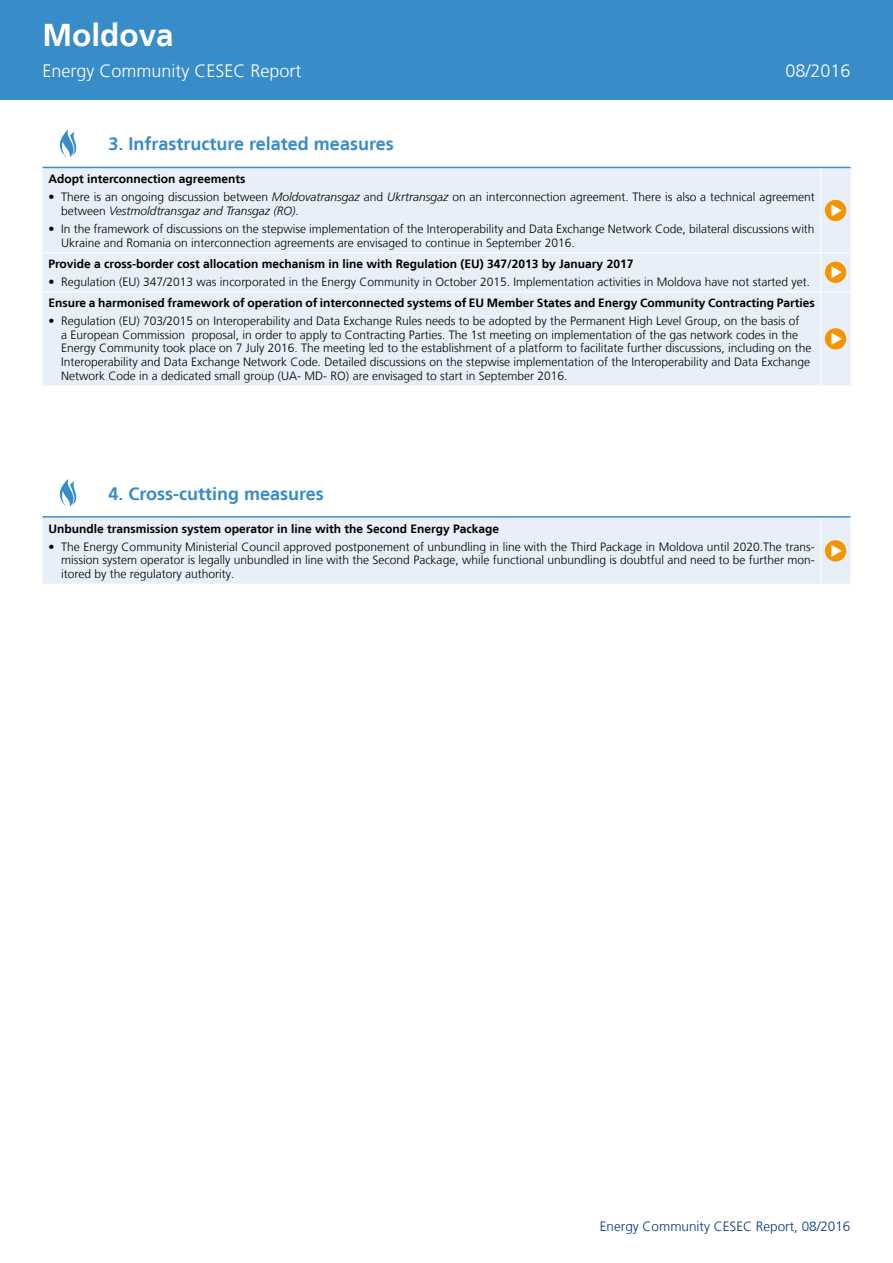
<style>
.page{position:relative;width:893px;height:1263px;background:#fff}
.page>*{position:absolute;margin:0;border:0;box-sizing:border-box;transform-origin:0 0}
.t1{font:700 31.5px "Frutiger LT";color:#fff}
.t2{font:700 18px "Frutiger LT";color:#388cc7}
.t3{font:300 18px "Frutiger LT";color:#fff}
.t4{font:300 13.5px "Frutiger LT";color:#003882}
.t5{font:300 12px/13.8px "Frutiger LT";color:#000}
.t6{font:700 12px "Frutiger LT";color:#000}
.s1{font-style:italic}
</style>
<div class="page">
<div style="left:0;top:0;width:893px;height:99px;background:#388cc7"></div>
<svg style="left:59px;top:129px;width:18px;height:28px"></svg>
<div style="left:43px;top:168px;width:807px;height:218px;background:#e8eff8"></div>
<hr style="left:820px;top:168px;width:1px;height:84px;background:#fff">
<hr style="left:820px;top:253px;width:1px;height:38px;background:#fff">
<hr style="left:820px;top:292px;width:1px;height:94px;background:#fff">
<hr style="left:43px;top:291px;width:778px;height:1px;background:#fff">
<svg style="left:821px;top:291px;width:29px;height:1px"></svg>
<hr style="left:43px;top:252px;width:778px;height:1px;background:#fff">
<svg style="left:821px;top:252px;width:29px;height:1px"></svg>
<div style="left:825px;top:200px;width:21px;height:21px;background:#f39400;border-radius:50%"></div>
<svg style="left:831px;top:205px;width:11px;height:11px"></svg>
<div style="left:825px;top:262px;width:21px;height:21px;background:#f39400;border-radius:50%"></div>
<svg style="left:831px;top:266px;width:11px;height:12px"></svg>
<div style="left:825px;top:328px;width:21px;height:21px;background:#f39400;border-radius:50%"></div>
<svg style="left:831px;top:333px;width:11px;height:12px"></svg>
<hr style="left:43px;top:167px;width:807px;height:1px;background:#388cc7">
<svg style="left:59px;top:479px;width:18px;height:28px"></svg>
<div style="left:43px;top:518px;width:807px;height:66px;background:#e8eff8"></div>
<hr style="left:820px;top:518px;width:1px;height:66px;background:#fff">
<div style="left:825px;top:540px;width:21px;height:21px;background:#f39400;border-radius:50%"></div>
<svg style="left:831px;top:545px;width:11px;height:12px"></svg>
<hr style="left:43px;top:516px;width:807px;height:2px;background:#388cc7">
<h1 class="t1" style="left:43px;top:17px;width:133px">Moldova</h1>
<h2 class="t3" style="left:43px;top:60px;width:261px">Energy Community CESEC Report</h2>
<h2 class="t3" style="left:785px;top:60px;width:67px">08/2016</h2>
<h2 class="t2" style="left:109px;top:133px;width:287px">3. Infrastructure related measures</h2>
<p class="t6" style="left:48px;top:172px;width:198px">Adopt interconnection agreements</p>
<p class="t5" style="left:61px;top:190px;width:755px;text-indent:-13px">• There is an ongoing discussion between <span class="s1">Moldovatransgaz</span> and <span class="s1">Ukrtransgaz</span> on an interconnection agreement. There is also a technical agreement between <span class="s1">Vestmoldtransgaz and Transgaz (RO)</span>.</p>
<p class="t5" style="left:61px;top:222px;width:755px;text-indent:-13px">• In the framework of discussions on the stepwise implementation of the Interoperability and Data Exchange Network Code, bilateral discussions with<br>Ukraine and Romania on interconnection agreements are envisaged to continue in September 2016.</p>
<p class="t6" style="left:48px;top:257px;width:586px">Provide a cross-border cost allocation mechanism in line with Regulation (EU) 347/2013 by January 2017</p>
<p class="t5" style="left:48px;top:275px;width:763px">• Regulation (EU) 347/2013 was incorporated in the Energy Community in October 2015. Implementation activities in Moldova have not started yet.</p>
<p class="t6" style="left:48px;top:295px;width:768px">Ensure a harmonised framework of operation of interconnected systems of EU Member States and Energy Community Contracting Parties</p>
<p class="t5" style="left:61px;top:314px;width:752px;text-indent:-13px">• Regulation (EU) 703/2015 on Interoperability and Data Exchange Rules needs to be adopted by the Permanent High Level Group, on the basis of<br>a European Commission proposal, in order to apply to Contracting Parties. The 1st meeting on implementation of the gas network codes in the Energy Community took place on 7 July 2016. The meeting led to the establishment of a platform to facilitate further discussions, including on the Interoperability and Data Exchange Network Code. Detailed discussions on the stepwise implementation of the Interoperability and Data Exchange Network Code in a dedicated small group (UA- MD- RO) are envisaged to start in September 2016.</p>
<h2 class="t2" style="left:109px;top:483px;width:217px">4. Cross-cutting measures</h2>
<p class="t6" style="left:48px;top:521px;width:452px">Unbundle transmission system operator in line with the Second Energy Package</p>
<p class="t5" style="left:61px;top:540px;width:755px;text-align:justify;text-indent:-13px">• The Energy Community Ministerial Council approved postponement of unbundling in line with the Third Package in Moldova until 2020.The trans&shy;mission system operator is legally unbundled in line with the Second Package, while functional unbundling is doubtful and need to be further mon&shy;itored by the regulatory authority.</p>
<p class="t4" style="left:600px;top:1218px;width:252px">Energy Community CESEC Report, 08/2016</p>
</div>
